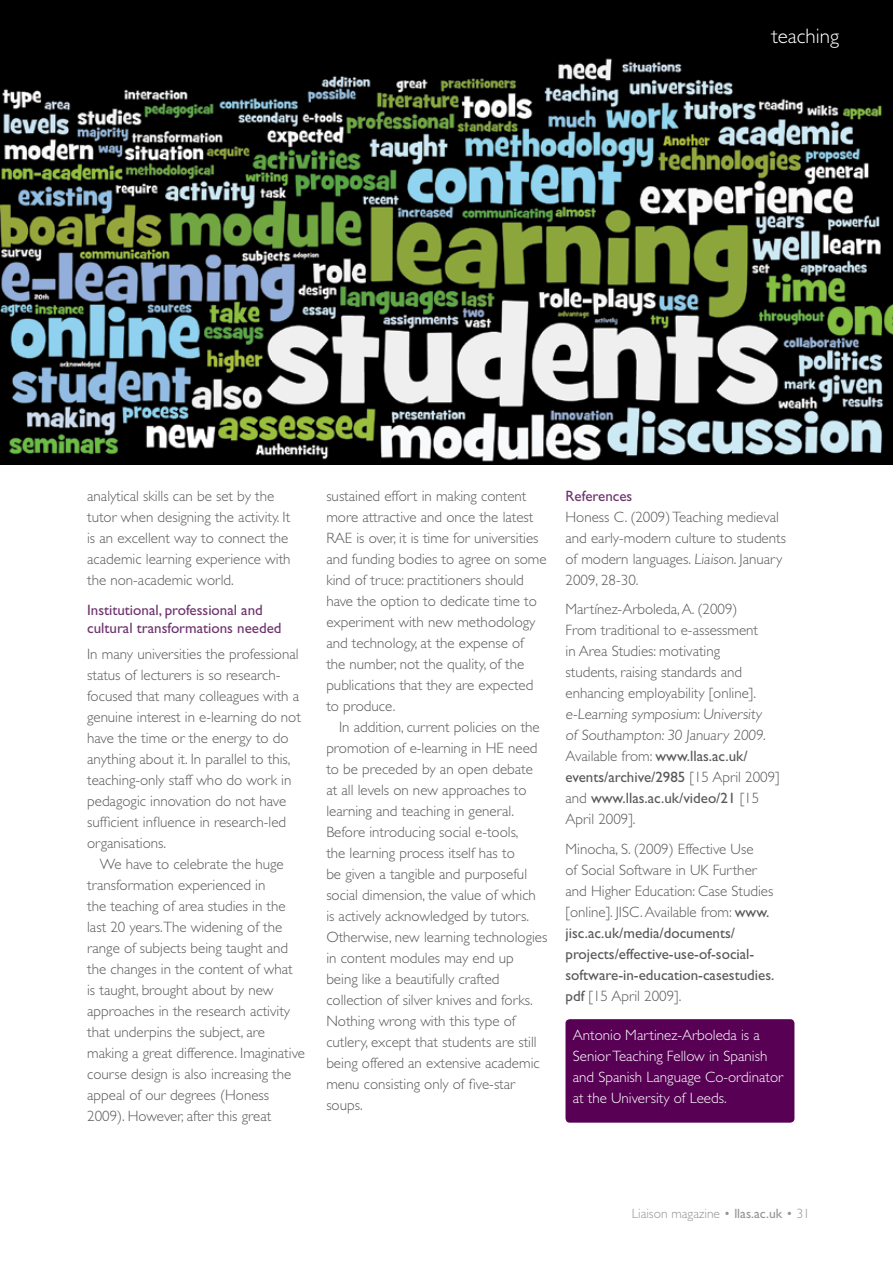
<style>
.page{position:relative;width:893px;height:1263px;background:#fff}
.page>*{position:absolute;margin:0;border:0;box-sizing:border-box;transform-origin:0 0}
.t1{font:300 21px "Gill Sans Std";color:#fff}
.t2{font:300 15px/21px "Gill Sans Std";color:#58595b}
.t3{font:300 15px/21px "Gill Sans Std";color:#fff}
.t4{font:15px/18px "Gill Sans Std";color:#6d336d}
.t5{font:300 13.5px "Gill Sans Std";color:#939598}
.s1{font-weight:400;color:#6d336d}
.s2{font-weight:400}
</style>
<div class="page">
<div style="left:565px;top:1019px;width:229px;height:104px;background:#570054;border-radius:4px"></div>
<img style="left:0;top:0;width:893px;height:464px">
<p class="t1" style="left:771px;top:24px;width:69px">teaching</p>
<p class="t2" style="left:87px;top:485px;width:205px">analytical skills can be set by the tutor when designing the activity. It is an excellent way to connect the academic learning experience with the non-academic world.</p>
<p class="t4" style="left:87px;top:601px;width:196px">Institutional, professional and cultural transformations needed</p>
<p class="t2" style="left:87px;top:643px;width:213px">In many universities the professional</p>
<p class="t2" style="left:87px;top:664px;width:195px">status of lecturers is so research-</p>
<p class="t2" style="left:87px;top:685px;width:213px">focused that many colleagues with a</p>
<p class="t2" style="left:87px;top:706px;width:215px">genuine interest in e-learning do not</p>
<p class="t2" style="left:87px;top:727px;width:203px">have the time or the energy to do</p>
<p class="t2" style="left:87px;top:748px;width:205px">anything about it. In parallel to this,</p>
<p class="t2" style="left:87px;top:769px;width:206px">teaching-only staff who do work in</p>
<p class="t2" style="left:87px;top:790px;width:201px">pedagogic innovation do not have</p>
<p class="t2" style="left:87px;top:811px;width:200px">sufficient influence in research-led</p>
<p class="t2" style="left:87px;top:832px;width:80px">organisations.</p>
<p class="t2" style="left:100px;top:853px;width:185px">We have to celebrate the huge</p>
<p class="t2" style="left:87px;top:874px;width:180px">transformation experienced in</p>
<p class="t2" style="left:87px;top:895px;width:200px">the teaching of area studies in the</p>
<p class="t2" style="left:87px;top:916px;width:197px">last 20 years.The widening of the</p>
<p class="t2" style="left:87px;top:937px;width:203px">range of subjects being taught and</p>
<p class="t2" style="left:87px;top:958px;width:207px">the changes in the content of what</p>
<p class="t2" style="left:87px;top:979px;width:188px">is taught, brought about by new</p>
<p class="t2" style="left:87px;top:1000px;width:204px">approaches in the research activity</p>
<p class="t2" style="left:87px;top:1021px;width:179px">that underpins the subject, are</p>
<p class="t2" style="left:87px;top:1042px;width:219px">making a great difference. Imaginative</p>
<p class="t2" style="left:87px;top:1063px;width:206px">course design is also increasing the</p>
<p class="t2" style="left:87px;top:1084px;width:183px">appeal of our degrees (Honess</p>
<p class="t2" style="left:87px;top:1105px;width:186px">2009). However, after this great</p>
<p class="t2" style="left:326px;top:485px;width:202px">sustained effort in making content</p>
<p class="t2" style="left:326px;top:506px;width:209px">more attractive and once the latest</p>
<p class="t2" style="left:326px;top:527px;width:214px">RAE is over, it is time for universities</p>
<p class="t2" style="left:326px;top:548px;width:222px">and funding bodies to agree on some</p>
<p class="t2" style="left:326px;top:569px;width:199px">kind of truce: practitioners should</p>
<p class="t2" style="left:326px;top:590px;width:212px">have the option to dedicate time to</p>
<p class="t2" style="left:326px;top:611px;width:211px">experiment with new methodology</p>
<p class="t2" style="left:326px;top:632px;width:199px">and technology, at the expense of</p>
<p class="t2" style="left:326px;top:653px;width:199px">the number, not the quality, of the</p>
<p class="t2" style="left:326px;top:674px;width:209px">publications that they are expected</p>
<p class="t2" style="left:326px;top:695px;width:71px">to produce.</p>
<p class="t2" style="left:339px;top:716px;width:202px">In addition, current policies on the</p>
<p class="t2" style="left:326px;top:737px;width:213px">promotion of e-learning in HE need</p>
<p class="t2" style="left:326px;top:758px;width:208px">to be preceded by an open debate</p>
<p class="t2" style="left:326px;top:779px;width:202px">at all levels on new approaches to</p>
<p class="t2" style="left:326px;top:800px;width:189px">learning and teaching in general.</p>
<p class="t2" style="left:326px;top:821px;width:194px">Before introducing social e-tools,</p>
<p class="t2" style="left:326px;top:842px;width:190px">the learning process itself has to</p>
<p class="t2" style="left:326px;top:863px;width:202px">be given a tangible and purposeful</p>
<p class="t2" style="left:326px;top:884px;width:211px">social dimension, the value of which</p>
<p class="t2" style="left:326px;top:905px;width:204px">is actively acknowledged by tutors.</p>
<p class="t2" style="left:326px;top:926px;width:223px">Otherwise, new learning technologies</p>
<p class="t2" style="left:326px;top:947px;width:189px">in content modules may end up</p>
<p class="t2" style="left:326px;top:968px;width:175px">being like a beautifully crafted</p>
<p class="t2" style="left:326px;top:989px;width:208px">collection of silver knives and forks.</p>
<p class="t2" style="left:326px;top:1010px;width:191px">Nothing wrong with this type of</p>
<p class="t2" style="left:326px;top:1031px;width:212px">cutlery, except that students are still</p>
<p class="t2" style="left:326px;top:1052px;width:215px">being offered an extensive academic</p>
<p class="t2" style="left:326px;top:1073px;width:190px">menu consisting only of five-star</p>
<p class="t2" style="left:326px;top:1094px;width:38px">soups.</p>
<p class="t2" style="left:565px;top:485px;width:222px"><span class="s1">References<br></span>Honess C. (2009) Teaching medieval and early-modern culture to students of modern languages. Liaison. January<br>2009, 28-30.</p>
<p class="t2" style="left:565px;top:599px;width:216px">Martínez-Arboleda, A. (2009)<br>From traditional to e-assessment<br>in Area Studies: motivating<br>students, raising standards and enhancing employability [online]. e-Learning symposium: University<br>of Southampton: 30 January 2009.<br>Available from: <span class="s2">www.llas.ac.uk/ events/archive/2985</span> [15 April 2009] and <span class="s2">www.llas.ac.uk/video/21</span> [15<br>April 2009].</p>
<p class="t2" style="left:565px;top:838px;width:210px">Minocha, S. (2009) Effective Use<br>of Social Software in UK Further and Higher Education: Case Studies [online]. JISC. Available from: <span class="s2">www. jisc.ac.uk/media/documents/ projects/effective-use-of-social&shy;software-in-education-casestudies. pdf</span> [15 April 2009].</p>
<p class="t3" style="left:573px;top:1025px;width:212px">Antonio Martinez-Arboleda is a<br>Senior Teaching Fellow in Spanish and Spanish Language Co-ordinator at the University of Leeds.</p>
<p class="t5" style="left:632px;top:1206px;width:180px">Liaison magazine • <span class="s2">llas.ac.uk</span> • 31</p>
</div>
